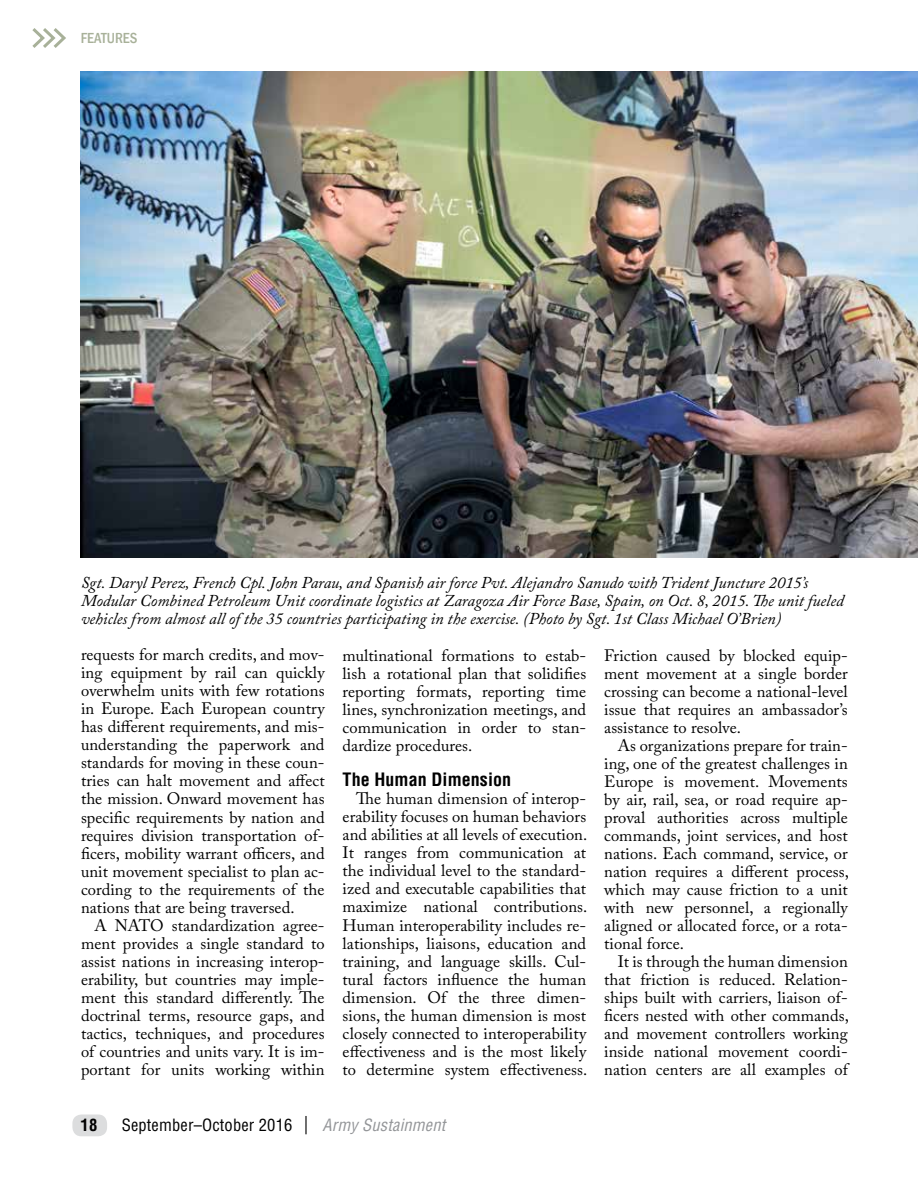
<style>
.page{position:relative;width:918px;height:1188px;background:#fff}
.page>*{position:absolute;margin:0;border:0;box-sizing:border-box;transform-origin:0 0}
.t1{font:700 condensed 18px "Helvetica LT Std";letter-spacing:.005em;color:#000}
.t2{font:16.5px/18px "Adobe Caslon Pro";letter-spacing:.005em;color:#000;text-align:justify}
.t3{font:italic 16.5px/18px "Adobe Caslon Pro";color:#000}
.t4{font:condensed 16.5px "Helvetica LT Std";letter-spacing:.01em;color:#000}
.t5{font:italic condensed 16.5px "Helvetica LT Std";letter-spacing:.01em;color:#939598}
.t6{font:700 condensed 16.5px "Helvetica LT Std";color:#000}
.t7{font:500 condensed 15px "Franklin Gothic";color:#a8b199}
</style>
<div class="page">
<img style="left:80px;top:71px;width:838px;height:487px">
<svg style="left:32px;top:28px;width:34px;height:20px"></svg>
<svg style="left:305px;top:1116px;width:2px;height:18px"></svg>
<div style="left:72px;top:1114px;width:35px;height:22px;background:#dcddde;border-radius:9px"></div>
<p class="t7" style="left:81px;top:29px;width:58px">FEATURES</p>
<p class="t3" style="left:81px;top:573px;width:764px">Sgt. Daryl Perez, French Cpl. John Parau, and Spanish air force Pvt. Alejandro Sanudo with Trident Juncture 2015’s<br>Modular Combined Petroleum Unit coordinate logistics at Zaragoza Air Force Base, Spain, on Oct. 8, 2015. The unit fueled vehicles from almost all of the 35 countries participating in the exercise. (Photo by Sgt. 1st Class Michael O’Brien)</p>
<p class="t2" style="left:81px;top:646px;width:245px">requests for march credits, and mov&shy;ing equipment by rail can quickly overwhelm units with few rotations in Europe. Each European country has different requirements, and mis&shy;understanding the paperwork and standards for moving in these coun&shy;tries can halt movement and affect the mission. Onward movement has specific requirements by nation and requires division transportation of&shy;ficers, mobility warrant officers, and unit movement specialist to plan ac&shy;cording to the requirements of the nations that are being traversed.</p>
<p class="t2" style="left:81px;top:916px;width:245px;text-indent:13px">A NATO standardization agree&shy;ment provides a single standard to assist nations in increasing interop&shy;erability, but countries may imple&shy;ment this standard differently. The doctrinal terms, resource gaps, and tactics, techniques, and procedures of countries and units vary. It is im&shy;portant for units working within</p>
<p class="t2" style="left:343px;top:646px;width:245px">multinational formations to estab&shy;lish a rotational plan that solidifies reporting formats, reporting time lines, synchronization meetings, and communication in order to stan&shy;dardize procedures.</p>
<p class="t1" style="left:343px;top:769px;width:170px">The Human Dimension</p>
<p class="t2" style="left:343px;top:790px;width:246px;text-indent:13px">The human dimension of interop&shy;erability focuses on human behaviors and abilities at all levels of execution.<br>It ranges from communication at the individual level to the standard&shy;ized and executable capabilities that maximize national contributions.<br>Human interoperability includes re&shy;lationships, liaisons, education and training, and language skills. Cul&shy;tural factors influence the human dimension. Of the three dimen&shy;sions, the human dimension is most closely connected to interoperability effectiveness and is the most likely to determine system effectiveness.</p>
<p class="t6" style="left:81px;top:1115px;width:18px">18</p>
<p class="t4" style="left:122px;top:1115px;width:172px">September–October 2016</p>
<p class="t5" style="left:322px;top:1115px;width:125px">Army Sustainment</p>
<p class="t2" style="left:604px;top:646px;width:245px">Friction caused by blocked equip&shy;ment movement at a single border crossing can become a national-level issue that requires an ambassador’s assistance to resolve.</p>
<p class="t2" style="left:604px;top:736px;width:246px;text-indent:13px">As organizations prepare for train&shy;ing, one of the greatest challenges in Europe is movement. Movements by air, rail, sea, or road require ap&shy;proval authorities across multiple commands, joint services, and host nations. Each command, service, or nation requires a different process, which may cause friction to a unit with new personnel, a regionally aligned or allocated force, or a rota&shy;tional force.</p>
<p class="t2" style="left:604px;top:952px;width:246px;text-indent:13px">It is through the human dimension that friction is reduced. Relation&shy;ships built with carriers, liaison of&shy;ficers nested with other commands, and movement controllers working inside national movement coordi&shy;nation centers are all examples of</p>
</div>
